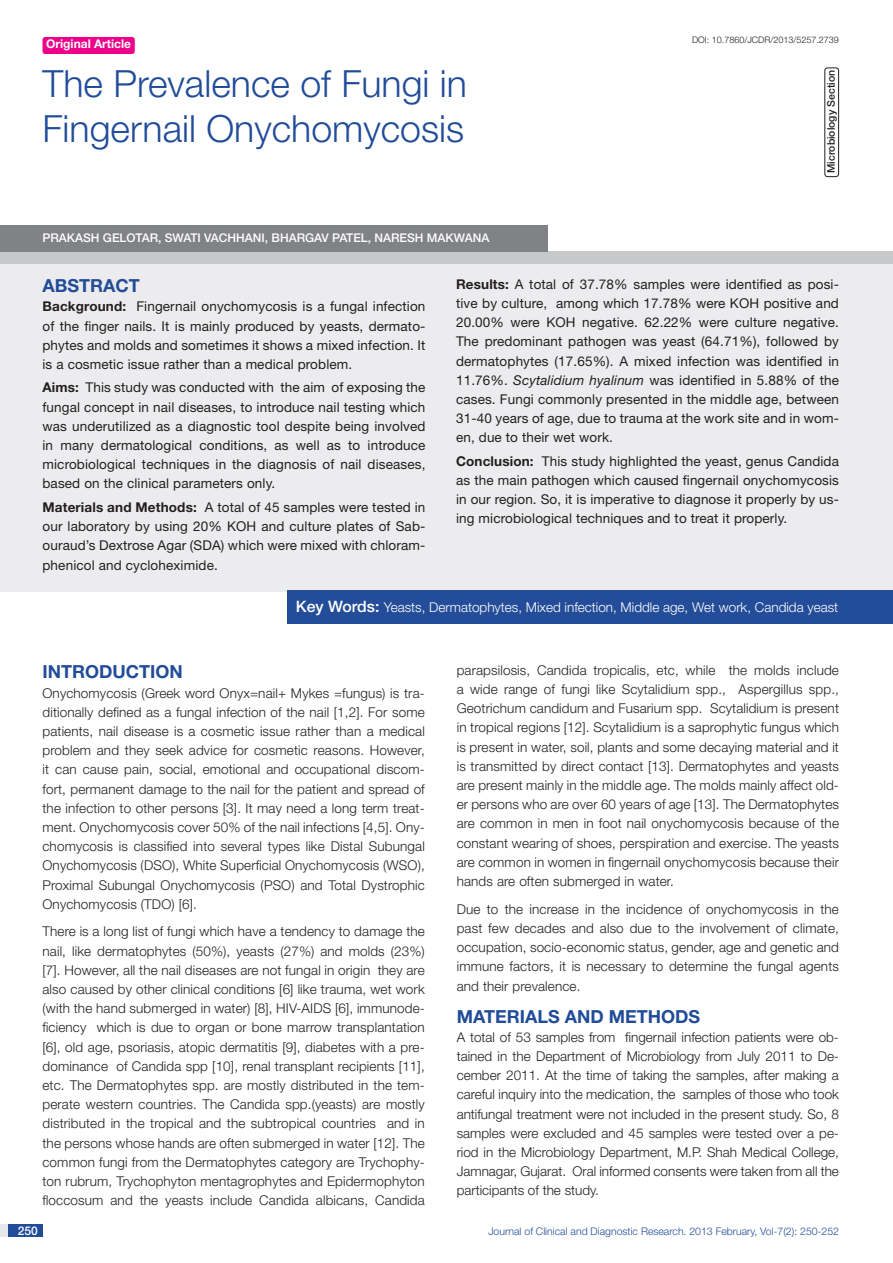
<style>
.page{position:relative;width:893px;height:1263px;background:#fff}
.page>*{position:absolute;margin:0;border:0;box-sizing:border-box;transform-origin:0 0}
.t1{font:300 37.5px/45px "Helvetica Neue";color:#214c99}
.Body_text{font:700 18px "Helvetica Neue";color:#214c99}
.Level_1{font:700 18px "Helvetica Neue";color:#214c99}
.Abstract_head{font:700 18px "Helvetica Neue";color:#214c99}
.Body_text-2{font:300 13.5px/19.2px "Helvetica Neue";letter-spacing:.01em;color:#231f20;text-align:justify}
.Body_text-3{font:13.5px/19.2px "Helvetica Neue";letter-spacing:.01em;color:#231f20;text-align:justify}
.t2{font:300 13.5px "Helvetica Neue";color:#fff}
.Author{font:500 12px "Helvetica Neue";color:#fff}
.t3{font:700 12px "Helvetica Neue";color:#fff}
.t4{font:300 10.5px "Helvetica Neue";color:#214c99}
.t5{font:500 10.5px "Helvetica Neue";color:#231f20}
.DOI{font:300 9px "Helvetica Neue";color:#231f20}
.s1{color:#244d99}
.s2{font-weight:700}
.s3{font-style:italic}
.s4{font-weight:500;font-size:15.75px}
</style>
<div class="page">
<div style="left:0;top:1224px;width:43px;height:13px;background:#e6e7e9"></div>
<div style="left:8px;top:1224px;width:35px;height:13px;background:#214c99"></div>
<div style="left:43px;top:37px;width:92px;height:17px;background:#ed028c;border-radius:3px"></div>
<div style="left:0;top:259px;width:893px;height:332px;background:#ececee"></div>
<div style="left:0;top:251px;width:893px;height:12px;background:#c7c8ca"></div>
<div style="left:287px;top:590px;width:606px;height:34px;background:#244d99"></div>
<div style="left:0;top:225px;width:547px;height:27px;background:#808285"></div>
<div style="left:824px;top:67px;width:15px;height:110px;border:1px solid #231f20;border-radius:3px"></div>
<p class="t3" style="left:46px;top:37px;width:87px">Original Article</p>
<p class="t1" style="left:43px;top:60px;width:426px">The Prevalence of Fungi in<br>Fingernail Onychomycosis</p>
<p class="Author" style="left:43px;top:230px;width:449px">PRAKASH GELOTAR, SWATI VACHHANI, BHARGAV PATEL, NARESH MAKWANA</p>
<p class="DOI" style="left:692px;top:35px;width:148px">DOI: 10.7860/JCDR/2013/5257.2739</p>
<p class="t5" style="left:825px;top:173px;width:104px;rotate:-90deg">MICROBIOLOGY SECTION</p>
<p class="Abstract_head" style="left:43px;top:275px;width:99px">ABST<span class="s1">RAC</span>T</p>
<p class="Body_text-3" style="left:43px;top:297px;width:384px"><span class="s2">Background:</span> Fingernail onychomycosis is a fungal infection of the finger nails. It is mainly produced by yeasts, dermato&shy;phytes and molds and sometimes it shows a mixed infection. It is a cosmetic issue rather than a medical problem.</p>
<p class="Body_text-3" style="left:43px;top:378px;width:384px"><span class="s2">Aims:</span> This study was conducted with the aim of exposing the fungal concept in nail diseases, to introduce nail testing which was underutilized as a diagnostic tool despite being involved in many dermatological conditions, as well as to introduce microbiological techniques in the diagnosis of nail diseases, based on the clinical parameters only.</p>
<p class="Body_text-3" style="left:43px;top:497px;width:384px"><span class="s2">Materials and Methods:</span> A total of 45 samples were tested in our laboratory by using 20% KOH and culture plates of Sab&shy;ouraud’s Dextrose Agar (SDA) which were mixed with chloram&shy;phenicol and cycloheximide.</p>
<p class="Body_text-3" style="left:456px;top:274px;width:384px"><span class="s2">Results:</span> A total of 37.78% samples were identified as posi&shy;tive by culture, among which 17.78% were KOH positive and 20.00% were KOH negative. 62.22% were culture negative.<br>The predominant pathogen was yeast (64.71%), followed by dermatophytes (17.65%). A mixed infection was identified in 11.76%. <span class="s3">Scytalidium hyalinum</span> was identified in 5.88% of the cases. Fungi commonly presented in the middle age, between 31-40 years of age, due to trauma at the work site and in wom&shy;en, due to their wet work.</p>
<p class="Body_text-3" style="left:456px;top:451px;width:384px"><span class="s2">Conclusion:</span> This study highlighted the yeast, genus Candida as the main pathogen which caused fingernail onychomycosis in our region. So, it is imperative to diagnose it properly by us&shy;ing microbiological techniques and to treat it properly.</p>
<p class="t2" style="left:296px;top:598px;width:544px"><span class="s4">KEY WORDS:</span> Yeasts, Dermatophytes, Mixed infection, Middle age, Wet work, Candida yeast</p>
<p class="Level_1" style="left:43px;top:661px;width:33px">Intro</p>
<p class="Level_1" style="left:99px;top:661px;width:39px">ductio</p>
<p class="Level_1" style="left:169px;top:661px;width:15px">n</p>
<p class="Body_text-2" style="left:43px;top:683px;width:384px">Onychomycosis (Greek word Onyx=nail+ Mykes =fungus) is tra&shy;ditionally defined as a fungal infection of the nail [1,2]. For some patients, nail disease is a cosmetic issue rather than a medical problem and they seek advice for cosmetic reasons. However, it can cause pain, social, emotional and occupational discom&shy;fort, permanent damage to the nail for the patient and spread of the infection to other persons [3]. It may need a long term treat&shy;ment. Onychomycosis cover 50% of the nail infections [4,5]. Ony&shy;chomycosis is classified into several types like Distal Subungal Onychomycosis (DSO), White Superficial Onychomycosis (WSO), Proximal Subungal Onychomycosis (PSO) and Total Dystrophic Onychomycosis (TDO) [6].</p>
<p class="Body_text-2" style="left:43px;top:922px;width:384px">There is a long list of fungi which have a tendency to damage the nail, like dermatophytes (50%), yeasts (27%) and molds (23%) [7]. However, all the nail diseases are not fungal in origin they are also caused by other clinical conditions [6] like trauma, wet work (with the hand submerged in water) [8], HIV-AIDS [6], immunode&shy;ficiency which is due to organ or bone marrow transplantation [6], old age, psoriasis, atopic dermatitis [9], diabetes with a pre&shy;dominance of Candida spp [10], renal transplant recipients [11], etc. The Dermatophytes spp. are mostly distributed in the tem&shy;perate western countries. The Candida spp.(yeasts) are mostly distributed in the tropical and the subtropical countries and in the persons whose hands are often submerged in water [12]. The common fungi from the Dermatophytes category are Trychophy&shy;ton rubrum, Trychophyton mentagrophytes and Epidermophyton floccosum and the yeasts include Candida albicans, Candida</p>
<p class="Body_text-2" style="left:457px;top:660px;width:384px">parapsilosis, Candida tropicalis, etc, while the molds include a wide range of fungi like Scytalidium spp., Aspergillus spp., Geotrichum candidum and Fusarium spp. Scytalidium is present in tropical regions [12]. Scytalidium is a saprophytic fungus which is present in water, soil, plants and some decaying material and it is transmitted by direct contact [13]. Dermatophytes and yeasts are present mainly in the middle age. The molds mainly affect old&shy;er persons who are over 60 years of age [13]. The Dermatophytes are common in men in foot nail onychomycosis because of the constant wearing of shoes, perspiration and exercise. The yeasts are common in women in fingernail onychomycosis because their hands are often submerged in water.</p>
<p class="Body_text-2" style="left:457px;top:899px;width:384px">Due to the increase in the incidence of onychomycosis in the past few decades and also due to the involvement of climate, occupation, socio-economic status, gender, age and genetic and immune factors, it is necessary to determine the fungal agents and their prevalence.</p>
<p class="Body_text" style="left:457px;top:1005px;width:245px">MATERIALS AND METHODS</p>
<p class="Body_text-2" style="left:457px;top:1027px;width:384px">A total of 53 samples from fingernail infection patients were ob&shy;tained in the Department of Microbiology from July 2011 to De&shy;cember 2011. At the time of taking the samples, after making a careful inquiry into the medication, the samples of those who took antifungal treatment were not included in the present study. So, 8 samples were excluded and 45 samples were tested over a pe&shy;riod in the Microbiology Department, M.P. Shah Medical College, Jamnagar, Gujarat. Oral informed consents were taken from all the participants of the study.</p>
<p class="Author" style="left:18px;top:1223px;width:22px">250</p>
<p class="t4" style="left:488px;top:1225px;width:352px">Journal of Clinical and Diagnostic Research. 2013 February, Vol-7(2): 250-252</p>
</div>
